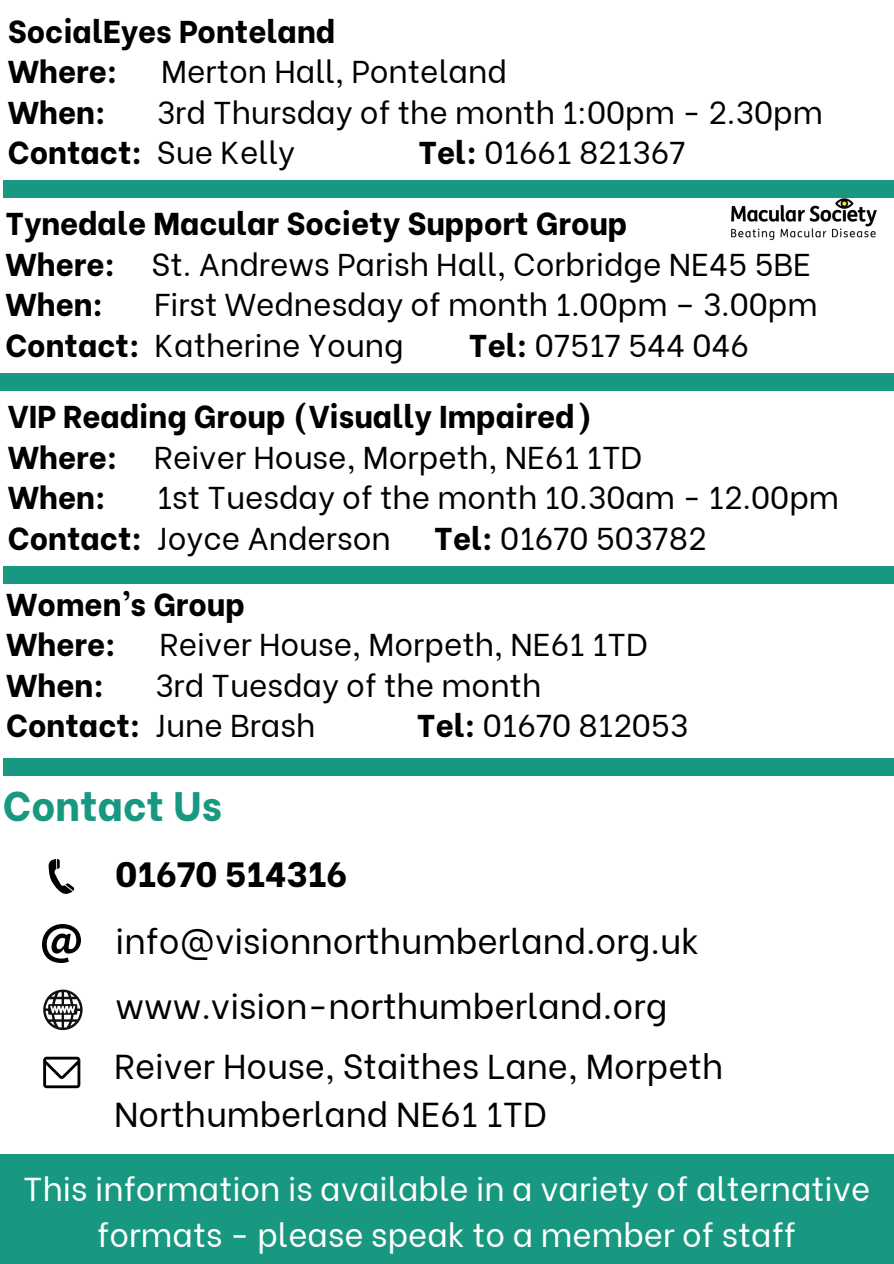
<style>
.page{position:relative;width:894px;height:1264px;background:#fff}
.page>*{position:absolute;margin:0;border:0;box-sizing:border-box;transform-origin:0 0}
.t1{font:800 41.1px "Be Vietnam";color:#189880}
.t2{font:34.95px "Be Vietnam";color:#000}
.t3{font:800 34.95px "Be Vietnam";color:#000}
.t4{font:34.5px "Be Vietnam";color:#000}
.t5{font:33px/46.2px "Be Vietnam";color:#fff;text-align:center}
.t6{font:31.5px "Be Vietnam";color:#000}
.t7{font:800 31.5px "Be Vietnam";color:#000}
.s1{font-weight:400}
.s2{font-weight:800}
</style>
<div class="page">
<svg style="left:43px;top:1056px;width:37px;height:32px"></svg>
<svg style="left:43px;top:989px;width:40px;height:41px"></svg>
<svg style="left:48px;top:858px;width:26px;height:36px"></svg>
<div style="left:0;top:1153px;width:893px;height:110px;background:#189880"></div>
<div style="left:0;top:373px;width:893px;height:18px;background:#189880"></div>
<img style="left:43px;top:924px;width:38px;height:38px">
<div style="left:3px;top:566px;width:890px;height:17px;background:#189880"></div>
<div style="left:3px;top:758px;width:890px;height:17px;background:#189880"></div>
<div style="left:3px;top:181px;width:890px;height:17px;background:#189880"></div>
<img style="left:731px;top:198px;width:146px;height:43px">
<p class="t7" style="left:8px;top:5px;width:329px">SocialEyes Ponteland</p>
<p class="t7" style="left:8px;top:46px;width:111px">Where:</p>
<p class="t6" style="left:161px;top:46px;width:347px">Merton Hall, Ponteland</p>
<p class="t7" style="left:8px;top:86px;width:99px">When:</p>
<p class="t6" style="left:157px;top:86px;width:667px">3rd Thursday of the month 1:00pm - 2.30pm</p>
<p class="t7" style="left:8px;top:127px;width:289px">Contact: <span class="s1">Sue Kelly</span></p>
<p class="t6" style="left:418px;top:127px;width:268px"><span class="s2">Tel:</span> 01661 821367</p>
<p class="t7" style="left:5px;top:198px;width:623px">Tynedale Macular Society Support Group</p>
<p class="t6" style="left:5px;top:238px;width:807px"><span class="s2">Where:</span> St. Andrews Parish Hall, Corbridge NE45 5BE</p>
<p class="t7" style="left:5px;top:279px;width:99px">When:</p>
<p class="t6" style="left:154px;top:279px;width:664px">First Wednesday of month 1.00pm – 3.00pm</p>
<p class="t6" style="left:5px;top:319px;width:399px"><span class="s2">Contact:</span> Katherine Young</p>
<p class="t6" style="left:469px;top:319px;width:281px"><span class="s2">Tel:</span> 07517 544 046</p>
<p class="t7" style="left:8px;top:390px;width:586px">VIP Reading Group (Visually Impaired)</p>
<p class="t6" style="left:8px;top:431px;width:635px"><span class="s2">Where:</span> Reiver House, Morpeth, NE61 1TD</p>
<p class="t7" style="left:8px;top:471px;width:99px">When:</p>
<p class="t6" style="left:157px;top:471px;width:683px">1st Tuesday of the month 10.30am - 12.00pm</p>
<p class="t6" style="left:8px;top:512px;width:384px"><span class="s2">Contact:</span> Joyce Anderson</p>
<p class="t6" style="left:434px;top:512px;width:273px"><span class="s2">Tel:</span> 01670 503782</p>
<p class="t7" style="left:6px;top:578px;width:240px">Women’s Group</p>
<p class="t7" style="left:6px;top:618px;width:111px">Where:</p>
<p class="t6" style="left:159px;top:618px;width:489px">Reiver House, Morpeth, NE61 1TD</p>
<h1 class="t7" style="left:6px;top:659px;width:99px">When:</h1>
<h1 class="t6" style="left:155px;top:659px;width:387px">3rd Tuesday of the month</h1>
<h2 class="t6" style="left:6px;top:699px;width:310px"><span class="s2">Contact:</span> June Brash</h2>
<h2 class="t6" style="left:417px;top:699px;width:273px"><span class="s2">Tel:</span> 01670 812053</h2>
<p class="t1" style="left:3px;top:771px;width:220px">Contact Us</p>
<p class="t3" style="left:116px;top:845px;width:233px">01670 514316</p>
<p class="t2" style="left:116px;top:912px;width:585px">info@visionnorthumberland.org.uk</p>
<p class="t2" style="left:116px;top:976px;width:553px">www.vision-northumberland.org</p>
<p class="t4" style="left:114px;top:1037px;width:610px">Reiver House, Staithes Lane, Morpeth</p>
<p class="t4" style="left:114px;top:1085px;width:434px">Northumberland NE61 1TD</p>
<p class="t5" style="left:23px;top:1162px;width:848px">This information is available in a variety of alternative formats - please speak to a member of staff</p>
</div>
